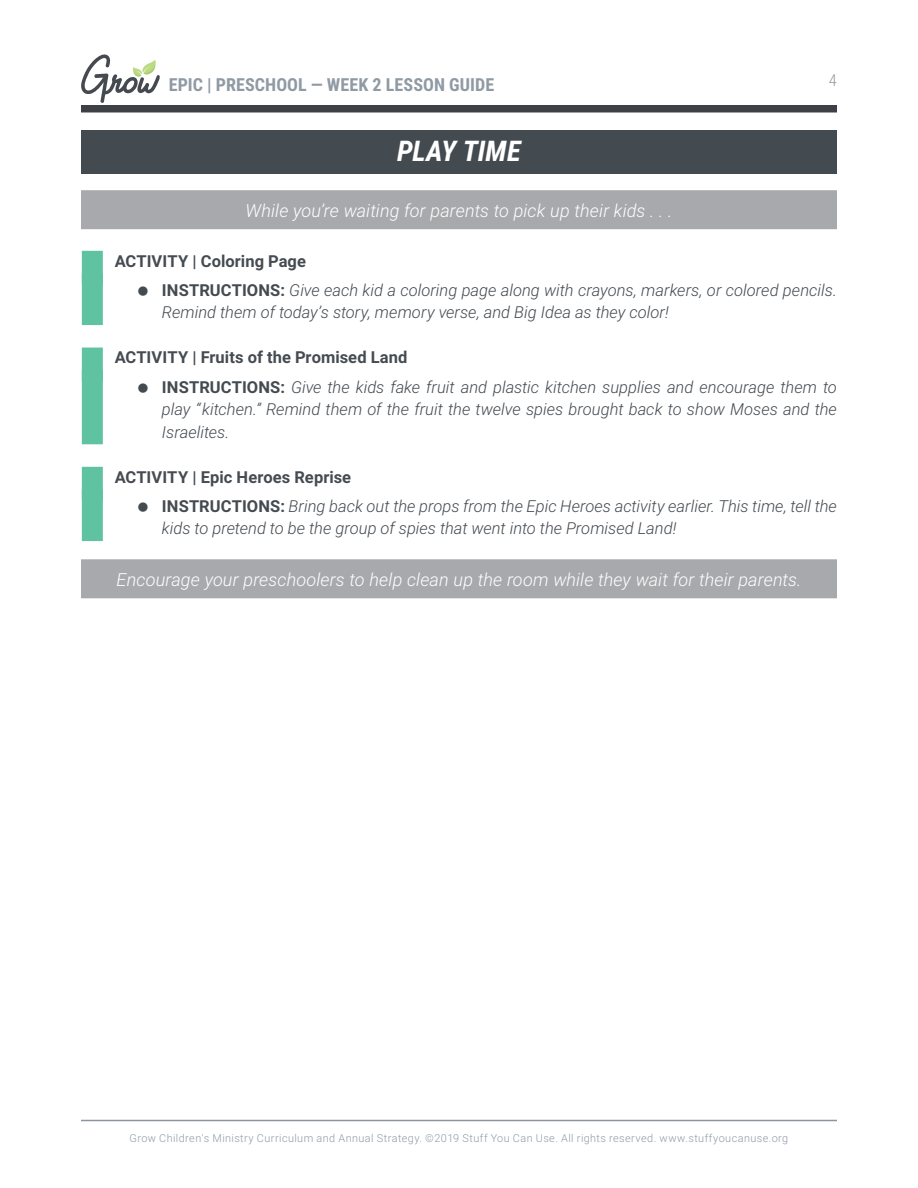
<style>
.page{position:relative;width:918px;height:1188px;background:#fff}
.page>*{position:absolute;margin:0;border:0;box-sizing:border-box;transform-origin:0 0}
.t1{font:italic 700 28.5px "Roboto Condensed";color:#fff}
.t2{font:italic 300 18px "Roboto";letter-spacing:.005em;color:#fff}
.t3{font:700 18px "Roboto Condensed";letter-spacing:.005em;color:#909aa4}
.t4{font:italic 300 16.5px/29.2px "Roboto";color:#434a50}
.t5{font:300 16.5px "Roboto Condensed";color:#909aa4}
.t6{font:300 10.8px "Roboto";letter-spacing:.04em;color:#8f99a6}
.s1{font-weight:700;font-style:normal;color:#454b51}
.s2{font-weight:700;font-style:normal}
</style>
<div class="page">
<div style="left:81px;top:105px;width:756px;height:7px;background:#3d4146"></div>
<svg style="left:81px;top:54px;width:79px;height:49px"></svg>
<hr style="left:81px;top:1120px;width:756px;height:1px;background:#8d949e">
<div style="left:81px;top:130px;width:756px;height:43px;background:#434a50"></div>
<div style="left:81px;top:190px;width:756px;height:39px;background:#a7a9ac"></div>
<div style="left:82px;top:251px;width:21px;height:33px;background:#5fc2a0"></div>
<div style="left:82px;top:273px;width:21px;height:52px;background:#5fc2a0"></div>
<div style="left:82px;top:348px;width:21px;height:33px;background:#5fc2a0"></div>
<div style="left:82px;top:370px;width:21px;height:74px;background:#5fc2a0"></div>
<div style="left:82px;top:467px;width:21px;height:33px;background:#5fc2a0"></div>
<div style="left:82px;top:489px;width:21px;height:52px;background:#5fc2a0"></div>
<div style="left:81px;top:559px;width:756px;height:39px;background:#a7a9ac"></div>
<p class="t3" style="left:169px;top:72px;width:327px">EPIC | PRESCHOOL — WEEK 2 LESSON GUIDE</p>
<h1 class="t1" style="left:397px;top:131px;width:125px">PLAY TIME</h1>
<p class="t5" style="left:829px;top:68px;width:10px">4</p>
<p class="t2" style="left:246px;top:198px;width:428px">While you’re waiting for parents to pick up their kids . . .</p>
<p class="t4" style="left:162px;top:245px;width:677px;text-indent:-47px"><span class="s1">ACTIVITY | Coloring Page<br></span><span class="s2">INSTRUCTIONS:</span> Give each kid a coloring page along with crayons, markers, or colored pencils.</p>
<p class="t4" style="left:162px;top:297px;width:508px">Remind them of today’s story, memory verse, and Big Idea as they color!</p>
<p class="t4" style="left:162px;top:342px;width:676px;text-indent:-47px"><span class="s1">ACTIVITY | Fruits of the Promised Land<br></span><span class="s2">INSTRUCTIONS:</span> Give the kids fake fruit and plastic kitchen supplies and encourage them to</p>
<p class="t4" style="left:162px;top:397px;width:676px;line-height:22.5px">play “kitchen.” Remind them of the fruit the twelve spies brought back to show Moses and the<br>Israelites.</p>
<p class="t4" style="left:162px;top:461px;width:677px;text-indent:-47px"><span class="s1">ACTIVITY | Epic Heroes Reprise<br></span><span class="s2">INSTRUCTIONS:</span> Bring back out the props from the Epic Heroes activity earlier. This time, tell the</p>
<p class="t4" style="left:162px;top:513px;width:516px">kids to pretend to be the group of spies that went into the Promised Land!</p>
<p class="t2" style="left:117px;top:567px;width:686px">Encourage your preschoolers to help clean up the room while they wait for their parents.</p>
<p class="t6" style="left:130px;top:1131px;width:660px">Grow Children's Ministry Curriculum and Annual Strategy. ©2019 Stuff You Can Use. All rights reserved. www.stuffyoucanuse.org</p>
</div>
